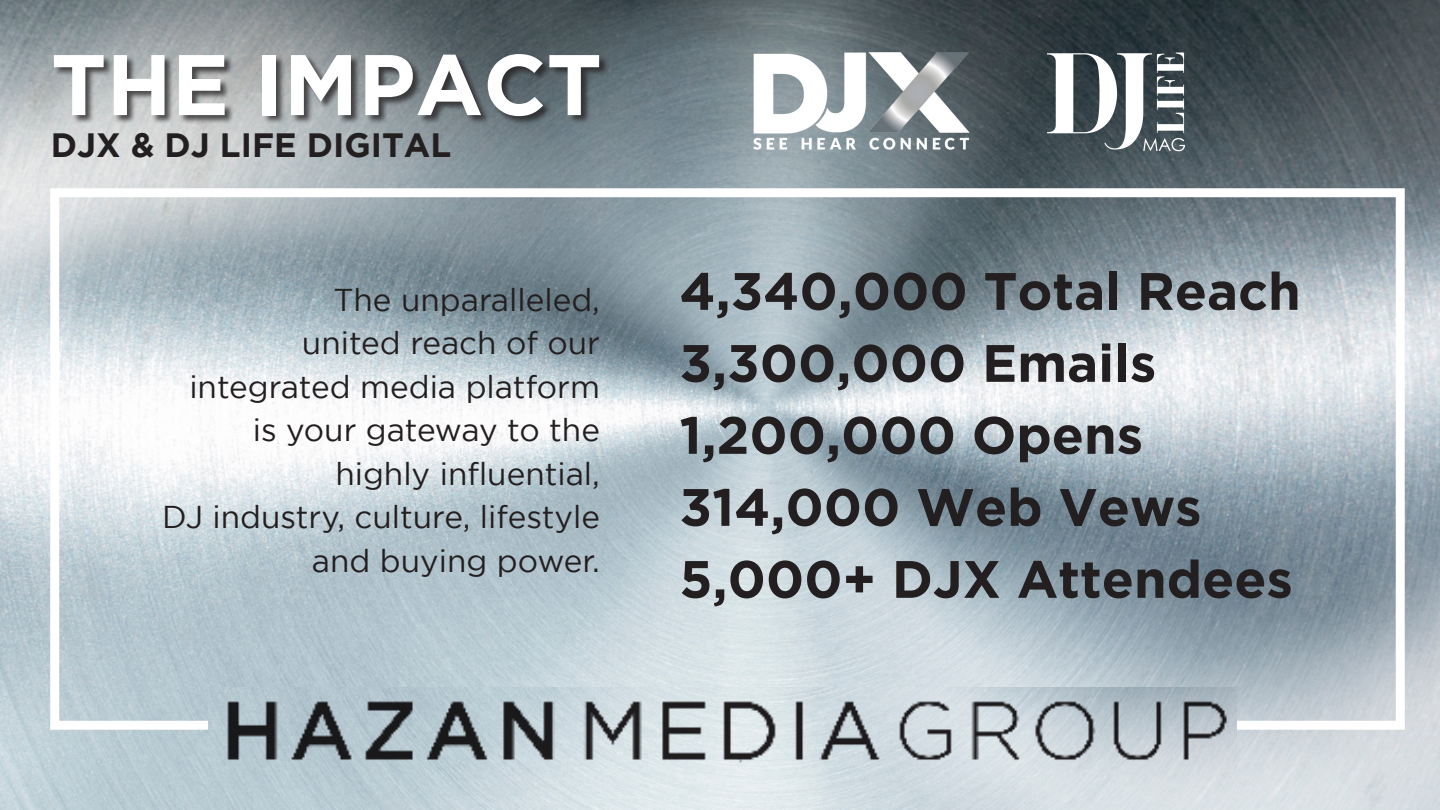
<style>
.page{position:relative;width:1440px;height:810px;background:#fff}
.page>*{position:absolute;margin:0;border:0;box-sizing:border-box;transform-origin:0 0}
.t1{font:700 85.8px "Gotham";color:#fff}
.t2{font:700 52.5px/72px "Gotham";color:#231f20}
.t3{font:700 33.6px "Gotham";color:#231f20}
.t4{font:31.5px/43.5px "Gotham";color:#231f20;text-align:right}
</style>
<div class="page">
<img style="left:0;top:0;width:1440px;height:810px">
<div style="left:53px;top:54px;width:556px;height:72px;background:#231f20;opacity:.75"></div>
<div style="left:50px;top:188px;width:1355px;height:542px;border:9px solid #fff"></div>
<img style="left:209px;top:688px;width:1027px;height:122px">
<img style="left:212px;top:690px;width:1019px;height:76px">
<img style="left:753px;top:53px;width:216px;height:97px">
<img style="left:1044px;top:48px;width:144px;height:108px">
<h1 class="t1" style="left:51px;top:35px;width:553px">THE IMPACT</h1>
<p class="t3" style="left:51px;top:125px;width:402px">DJX &amp; DJ LIFE DIGITAL</p>
<p class="t4" style="left:162px;top:281px;width:439px">The unparalleled,<br>united reach of our integrated media platform is your gateway to the highly influential,<br>DJ industry, culture, lifestyle and buying power.</p>
<h2 class="t2" style="left:679px;top:259px;width:623px">4,340,000 Total Reach<br>3,300,000 Emails<br>1,200,000 Opens<br>314,000 Web Vews<br>5,000+ DJX Attendees</h2>
</div>
